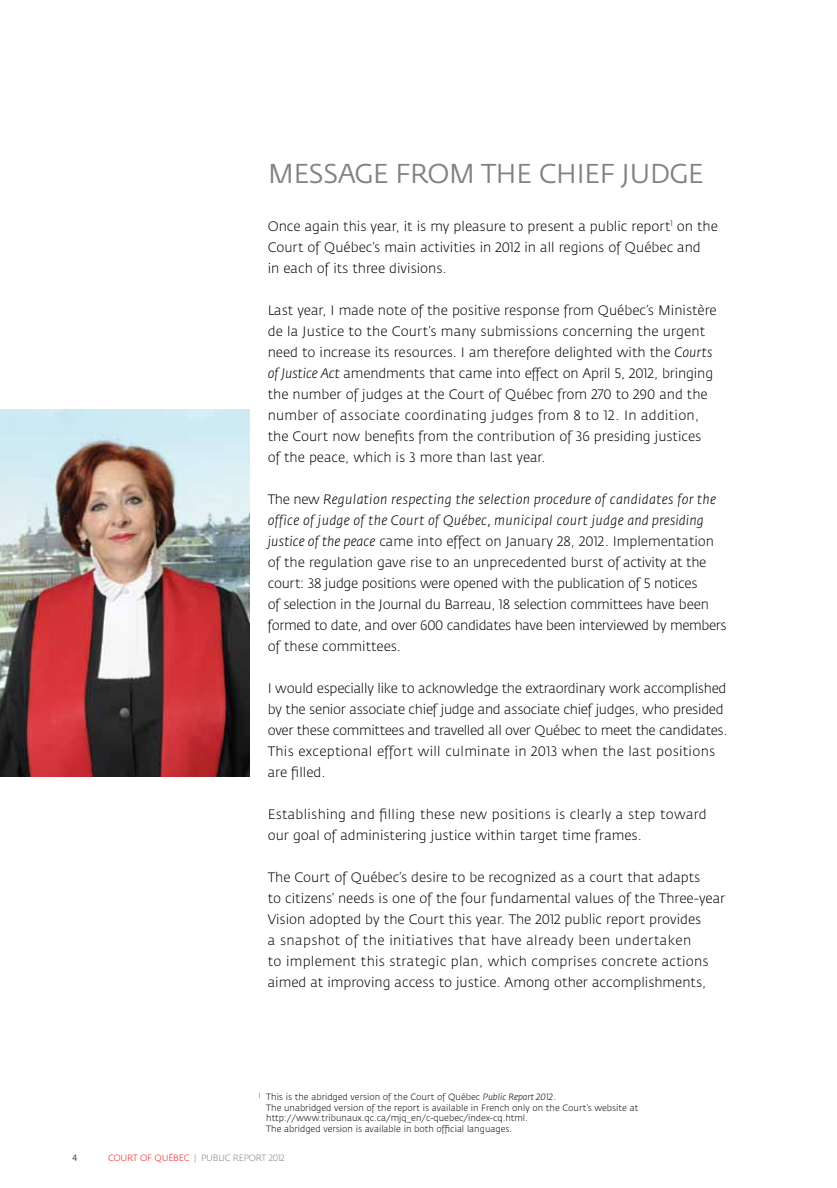
<style>
.page{position:relative;width:837px;height:1188px;background:#fff}
.page>*{position:absolute;margin:0;border:0;box-sizing:border-box;transform-origin:0 0}
.t1{font:27px "Fedra Sans";letter-spacing:-.025em;color:#808285}
.t2{font:300 13.5px/21px "Fedra Sans";color:#000}
.t3{font:300 13.5px/21px "Fedra Sans";letter-spacing:-.02em;color:#000}
.t4{font:300 9px "Fedra Sans";color:#000}
.t5{font:300 9px "Fedra Sans";letter-spacing:-.025em;color:#808285}
.s1{font-style:italic}
.s2{color:#ed1d24}
</style>
<div class="page">
<img style="left:0;top:410px;width:250px;height:367px">
<h1 class="t1" style="left:268px;top:159px;width:146px">MESSAGE FRO</h1>
<h1 class="t1" style="left:449px;top:159px;width:252px">M THE CHIEF JUDGE</h1>
<p class="t2" style="left:268px;top:216px;width:452px">Once again this year, it is my pleasure to present a public report<sup>1</sup> on the<br>Court of Québec’s main activities in 2012 in all regions of Québec and<br>in each of its three divisions.</p>
<p class="t2" style="left:268px;top:300px;width:450px">Last year, I made note of the positive response from Québec’s Ministère de la Justice to the Court’s many submissions concerning the urgent need to increase its resources. I am therefore delighted with the <span class="s1">Courts of Justice Act</span> amendments that came into effect on April 5, 2012, bringing the number of judges at the Court of Québec from 270 to 290 and the number of associate coordinating judges from 8 to 12. I n addition, the Court now benefits from the contribution of 36 presiding justices of the peace, which is 3 more than last year.</p>
<p class="t3" style="left:268px;top:489px;width:461px">The new <span class="s1">Regulation respecting the selection procedure of candidates for the office of judge of the Court of Québec, municipal court judge and presiding justice of the peace</span> came into effect on January 28, 2012. I mplementation of the regulation gave rise to an unprecedented burst of activity at the court: 38 judge positions were opened with the publication of 5 notices<br>of selection in the Journal du Barreau, 18 selection committees have been formed to date, and over 600 candidates have been interviewed by members of these committees.</p>
<p class="t3" style="left:268px;top:678px;width:461px">I would especially like to acknowledge the extraordinary work accomplished by the senior associate chief judge and associate chief judges, who presided over these committees and travelled all over Québec to meet the candidates.<br>This exceptional effort will culminate in 2013 when the last positions are filled.</p>
<p class="t2" style="left:268px;top:804px;width:440px">Establishing and filling these new positions is clearly a step toward our goal of administering justice within target time frames.</p>
<p class="t2" style="left:268px;top:867px;width:459px">The Court of Québec’s desire to be recognized as a court that adapts<br>to citizens’ needs is one of the four fundamental values of the Three-year Vision adopted by the Court this year. The 2012 public report provides<br>a snapshot of the initiatives that have already been undertaken<br>to implement this strategic plan, which comprises concrete actions aimed at improving access to justice. Among other accomplishments,</p>
<p class="t4" style="left:259px;top:1092px;width:299px"><sup>1</sup> This is the abridged version of the Court of Québec <span class="s1">Public Report 2012.</span></p>
<p class="t4" style="left:259px;top:1103px;width:381px">The unabridged version of the report is available in French only on the Court’s website at</p>
<p class="t4" style="left:266px;top:1113px;width:263px">http://www.tribunaux.qc.ca/mjq_en/c-quebec/index-cq.html.</p>
<p class="t4" style="left:259px;top:1124px;width:255px">The abridged version is available in both official languages.</p>
<p class="t4" style="left:72px;top:1153px;width:6px">4</p>
<p class="t5" style="left:108px;top:1153px;width:178px"><span class="s2">Court of Québec</span> | Public Report 2012</p>
</div>
